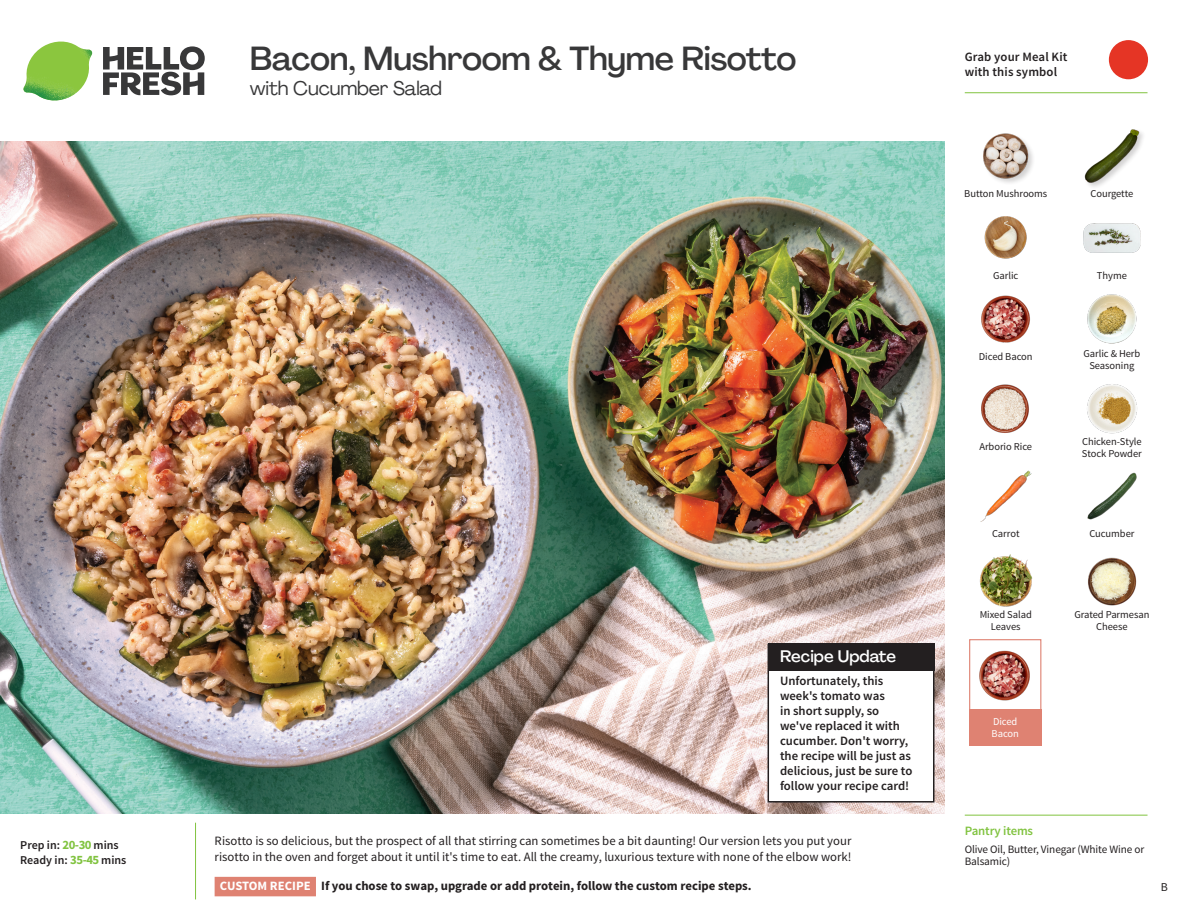
<style>
.page{position:relative;width:1188px;height:918px;background:#fff}
.page>*{position:absolute;margin:0;border:0;box-sizing:border-box;transform-origin:0 0}
._15_Titel_UK{font:500 33px "Agrandir";letter-spacing:-.01em;color:#383839}
._15_Titel_UK-2{font:19.5px "Agrandir";letter-spacing:-.01em;color:#383839}
.Steps_Text_AU{font:500 16.5px "Agrandir";color:#fff}
.Step_6_Text_AU{font:12.75px/16.5px "Source Sans Pro";color:#231f20}
.Steps_Text_AU-2{font:600 12.75px/15px "Source Sans Pro";color:#231f20}
.Step_6_Text_AU-2{font:700 12.75px "Source Sans Pro";color:#231f20}
._04_Headers_Front{font:600 12.75px "Source Sans Pro";letter-spacing:-.01em;color:#81c340}
._04_Intro{font:600 12px "Source Sans Pro";color:#231f20}
.t1{font:12px "Source Sans Pro";color:#231f20}
._05_Pantry{font:11.25px/12px "Source Sans Pro";letter-spacing:-.01em;color:#231f20}
._18_FRONT_ingredient{font:10.5px/12px "Source Sans Pro";letter-spacing:-.005em;color:#231f20;text-align:center}
._18_FRONT_ingredient-2{font:10.5px/12px "Source Sans Pro";letter-spacing:-.005em;color:#fff}
.s1{font-weight:700;font-size:12.75px;color:#81c340}
.s2{color:#fff}
</style>
<div class="page">
<svg style="left:103px;top:46px;width:102px;height:49px"></svg>
<img style="left:23px;top:42px;width:69px;height:59px">
<img style="left:0;top:142px;width:945px;height:672px">
<svg style="left:195px;top:822px;width:121px;height:78px"></svg>
<div style="left:969px;top:639px;width:72px;height:72px;border:1px solid #df8272"></div>
<div style="left:969px;top:709px;width:72px;height:37px;background:#df8272"></div>
<img style="left:979px;top:650px;width:51px;height:51px">
<div style="left:768px;top:644px;width:166px;height:158px;background:#fff"></div>
<div style="left:768px;top:644px;width:167px;height:159px;border:2px solid #231f20"></div>
<div style="left:768px;top:644px;width:167px;height:27px;background:#231f20"></div>
<img style="left:1087px;top:294px;width:50px;height:50px">
<img style="left:1087px;top:384px;width:50px;height:50px">
<img style="left:981px;top:384px;width:48px;height:49px">
<img style="left:980px;top:470px;width:52px;height:52px">
<img style="left:1088px;top:557px;width:49px;height:49px">
<img style="left:979px;top:555px;width:53px;height:52px">
<img style="left:981px;top:295px;width:49px;height:48px">
<img style="left:984px;top:216px;width:43px;height:43px">
<img style="left:1083px;top:223px;width:58px;height:30px">
<img style="left:983px;top:133px;width:50px;height:50px">
<div style="left:1084px;top:128px;width:62px;height:62px;background:#231f20;opacity:.2"></div>
<img style="left:1084px;top:128px;width:57px;height:57px">
<img style="left:1087px;top:472px;width:50px;height:48px">
<hr style="left:965px;top:815px;width:183px;height:1px;background:#81c340">
<svg style="left:1091px;top:40px;width:58px;height:54px"></svg>
<hr style="left:965px;top:92px;width:183px;height:1px;background:#81c340">
<p class="_04_Intro" style="left:20px;top:837px;width:100px">Prep in: <span class="s1">20-30</span> mins</p>
<p class="_04_Intro" style="left:20px;top:852px;width:108px">Ready in: <span class="s1">35-45</span> mins</p>
<p class="_15_Titel_UK" style="left:250px;top:38px;width:548px">Bacon, Mushroom &amp; Thyme Risotto</p>
<p class="_15_Titel_UK-2" style="left:250px;top:76px;width:194px">with Cucumber Salad</p>
<p class="Steps_Text_AU" style="left:780px;top:646px;width:117px">Recipe Update</p>
<p class="Steps_Text_AU-2" style="left:780px;top:674px;width:134px">Unfortunately, this week's tomato was<br>in short supply, so we've replaced it with cucumber. Don't worry, the recipe will be just as delicious, just be sure to follow your recipe card!</p>
<p class="Step_6_Text_AU" style="left:215px;top:832px;width:638px">Risotto is so delicious, but the prospect of all that stirring can sometimes be a bit daunting! Our version lets you put your risotto in the oven and forget about it until it's time to eat. All the creamy, luxurious texture with none of the elbow work!</p>
<p class="Step_6_Text_AU-2" style="left:220px;top:878px;width:533px"><span class="s2">CUSTOM RECIPE</span> If you chose to swap, upgrade or add protein, follow the custom recipe steps.</p>
<p class="Steps_Text_AU-2" style="left:965px;top:50px;width:104px">Grab your Meal Kit with this symbol</p>
<p class="_18_FRONT_ingredient" style="left:964px;top:188px;width:85px">Button Mushrooms</p>
<p class="_18_FRONT_ingredient" style="left:1090px;top:188px;width:44px">Courgette</p>
<p class="_18_FRONT_ingredient" style="left:993px;top:270px;width:27px">Garlic</p>
<p class="_18_FRONT_ingredient" style="left:1097px;top:270px;width:31px">Thyme</p>
<p class="_18_FRONT_ingredient" style="left:979px;top:351px;width:55px">Diced Bacon</p>
<p class="_18_FRONT_ingredient" style="left:1083px;top:348px;width:58px">Garlic &amp; Herb<br>Seasoning</p>
<p class="_18_FRONT_ingredient" style="left:979px;top:441px;width:54px">Arborio Rice</p>
<p class="_18_FRONT_ingredient" style="left:1082px;top:436px;width:61px;text-align:left">Chicken-Style<br>Stock Powder</p>
<p class="_18_FRONT_ingredient" style="left:992px;top:528px;width:29px">Carrot</p>
<p class="_18_FRONT_ingredient" style="left:1089px;top:528px;width:47px">Cucumber</p>
<p class="_18_FRONT_ingredient" style="left:980px;top:609px;width:54px">Mixed Salad<br>Leaves</p>
<p class="_18_FRONT_ingredient-2" style="left:992px;top:716px;width:29px">Diced<br>Bacon</p>
<p class="_18_FRONT_ingredient" style="left:1074px;top:609px;width:77px">Grated Parmesan<br>Cheese</p>
<p class="_04_Headers_Front" style="left:965px;top:822px;width:70px">Pantry items</p>
<p class="_05_Pantry" style="left:965px;top:844px;width:181px">Olive Oil, Butter, Vinegar (White Wine or<br>Balsamic)</p>
<p class="t1" style="left:1161px;top:879px;width:9px">B</p>
</div>
